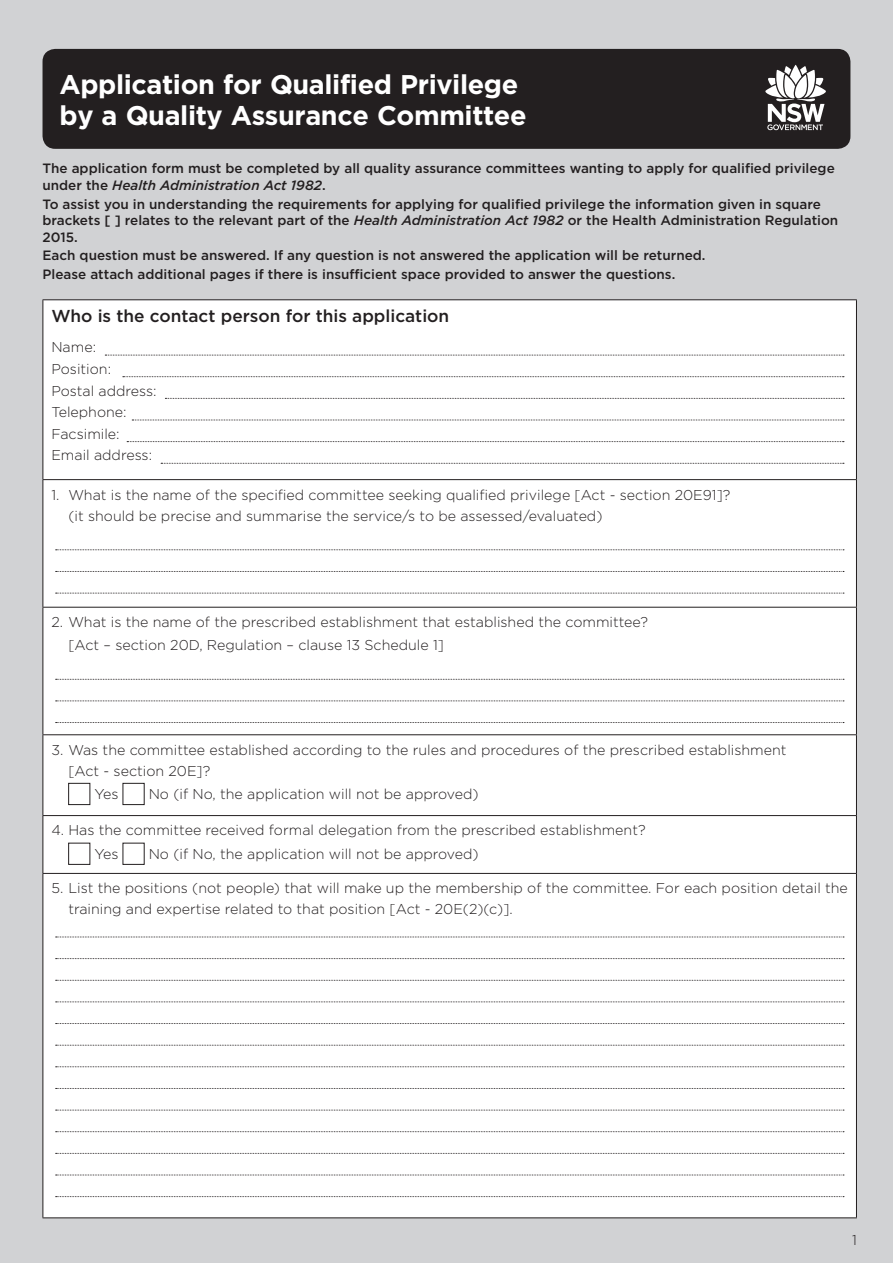
<style>
.page{position:relative;width:893px;height:1263px;background:#d1d2d4}
.page>*{position:absolute;margin:0;border:0;box-sizing:border-box;transform-origin:0 0}
.t1{font:700 27px/31.5px "Gotham";letter-spacing:-.015em;color:#fff}
.t2{font:500 17.25px "Gotham";color:#231f20}
.t3{font:300 14.25px/21.6px "Gotham";color:#231f20}
.t4{font:500 13.5px/16.5px "Gotham";color:#231f20}
.s1{font-style:italic}
</style>
<div class="page">
<div style="left:43px;top:49px;width:807px;height:100px;background:#231f20;border-radius:13px"></div>
<svg style="left:765px;top:65px;width:61px;height:65px"></svg>
<div style="left:44px;top:300px;width:812px;height:917px;background:#fff"></div>
<hr style="left:43px;top:300px;width:1px;height:179px;background:#231f20">
<hr style="left:856px;top:300px;width:1px;height:179px;background:#231f20">
<hr style="left:43px;top:479px;width:814px;height:1px;background:#231f20">
<hr style="left:43px;top:480px;width:1px;height:127px;background:#231f20">
<hr style="left:856px;top:480px;width:1px;height:127px;background:#231f20">
<hr style="left:43px;top:607px;width:814px;height:1px;background:#231f20">
<hr style="left:43px;top:608px;width:1px;height:126px;background:#231f20">
<hr style="left:856px;top:608px;width:1px;height:126px;background:#231f20">
<hr style="left:43px;top:734px;width:814px;height:1px;background:#231f20">
<hr style="left:43px;top:735px;width:1px;height:80px;background:#231f20">
<hr style="left:856px;top:735px;width:1px;height:80px;background:#231f20">
<hr style="left:43px;top:815px;width:814px;height:1px;background:#231f20">
<hr style="left:43px;top:816px;width:1px;height:57px;background:#231f20">
<hr style="left:856px;top:816px;width:1px;height:57px;background:#231f20">
<hr style="left:43px;top:873px;width:814px;height:1px;background:#231f20">
<hr style="left:43px;top:874px;width:1px;height:343px;background:#231f20">
<hr style="left:856px;top:874px;width:1px;height:343px;background:#231f20">
<hr style="left:43px;top:1217px;width:814px;height:1px;background:#231f20">
<hr style="left:43px;top:299px;width:814px;height:1px;background:#231f20">
<div style="left:68px;top:783px;width:22px;height:22px;border:1px solid #231f20"></div>
<div style="left:123px;top:783px;width:21px;height:22px;border:1px solid #231f20"></div>
<div style="left:68px;top:843px;width:22px;height:22px;border:1px solid #231f20"></div>
<svg style="left:105px;top:355px;width:739px;height:1px"></svg>
<svg style="left:123px;top:376px;width:721px;height:1px"></svg>
<svg style="left:165px;top:398px;width:679px;height:1px"></svg>
<svg style="left:132px;top:420px;width:712px;height:1px"></svg>
<svg style="left:56px;top:679px;width:788px;height:1px"></svg>
<svg style="left:56px;top:936px;width:788px;height:1px"></svg>
<svg style="left:56px;top:1001px;width:788px;height:1px"></svg>
<svg style="left:56px;top:1066px;width:788px;height:1px"></svg>
<svg style="left:56px;top:1131px;width:788px;height:1px"></svg>
<svg style="left:56px;top:549px;width:788px;height:1px"></svg>
<svg style="left:127px;top:441px;width:717px;height:1px"></svg>
<svg style="left:56px;top:700px;width:788px;height:1px"></svg>
<svg style="left:56px;top:958px;width:788px;height:1px"></svg>
<svg style="left:56px;top:1023px;width:788px;height:1px"></svg>
<svg style="left:56px;top:1088px;width:788px;height:1px"></svg>
<svg style="left:56px;top:1153px;width:788px;height:1px"></svg>
<svg style="left:56px;top:571px;width:788px;height:1px"></svg>
<svg style="left:161px;top:463px;width:683px;height:1px"></svg>
<svg style="left:56px;top:722px;width:788px;height:1px"></svg>
<svg style="left:56px;top:980px;width:788px;height:1px"></svg>
<svg style="left:56px;top:1045px;width:788px;height:1px"></svg>
<svg style="left:56px;top:1110px;width:788px;height:1px"></svg>
<svg style="left:56px;top:1174px;width:788px;height:1px"></svg>
<svg style="left:56px;top:1196px;width:788px;height:1px"></svg>
<svg style="left:56px;top:593px;width:788px;height:1px"></svg>
<h1 class="t1" style="left:60px;top:68px;width:469px">Application for Qualified Privilege by a Quality Assurance Committee</h1>
<p class="t4" style="left:43px;top:160px;width:794px">The application form must be completed by all quality assurance committees wanting to apply for qualified privilege under the <span class="s1">Health Administration Act 1982</span>.</p>
<p class="t4" style="left:43px;top:195px;width:797px">To assist you in understanding the requirements for applying for qualified privilege the information given in square brackets [ ] relates to the relevant part of the <span class="s1">Health Administration Act 1982</span> or the Health Administration Regulation<br>2015.</p>
<p class="t4" style="left:43px;top:246px;width:664px;line-height:18.6px">Each question must be answered. If any question is not answered the application will be returned.<br>Please attach additional pages if there is insufficient space provided to answer the questions.</p>
<p class="t2" style="left:51px;top:305px;width:399px">Who is the contact person for this application</p>
<p class="t3" style="left:51px;top:336px;width:107px">Name:<br>Position:<br>Postal address:<br>Telephone:<br>Facsimile:<br>Email address:</p>
<p class="t3" style="left:68px;top:484px;width:664px;line-height:21px;text-indent:-17px">1. What is the name of the specified committee seeking qualified privilege [Act - section 20E91]? (it should be precise and summarise the service/s to be assessed/evaluated)</p>
<p class="t3" style="left:68px;top:610px;width:581px;line-height:23.1px;text-indent:-17px">2. What is the name of the prescribed establishment that established the committee? [Act – section 20D, Regulation – clause 13 Schedule 1]</p>
<p class="t3" style="left:68px;top:739px;width:720px;line-height:21px;text-indent:-17px">3. Was the committee established according to the rules and procedures of the prescribed establishment [Act - section 20E]?</p>
<p class="t3" style="left:94px;top:782px;width:26px">Yes</p>
<p class="t3" style="left:149px;top:782px;width:331px">No (if No, the application will not be approved)</p>
<p class="t3" style="left:94px;top:818px;width:553px;line-height:23.1px;text-indent:-43px">4. Has the committee received formal delegation from the prescribed establishment?<br>Yes</p>
<p class="t3" style="left:149px;top:842px;width:331px">No (if No, the application will not be approved)</p>
<p class="t3" style="left:68px;top:877px;width:781px;line-height:21px;text-indent:-17px">5. List the positions (not people) that will make up the membership of the committee. For each position detail the training and expertise related to that position [Act - 20E(2)(c)].</p>
<p class="t3" style="left:852px;top:1228px;width:6px">1</p>
</div>
